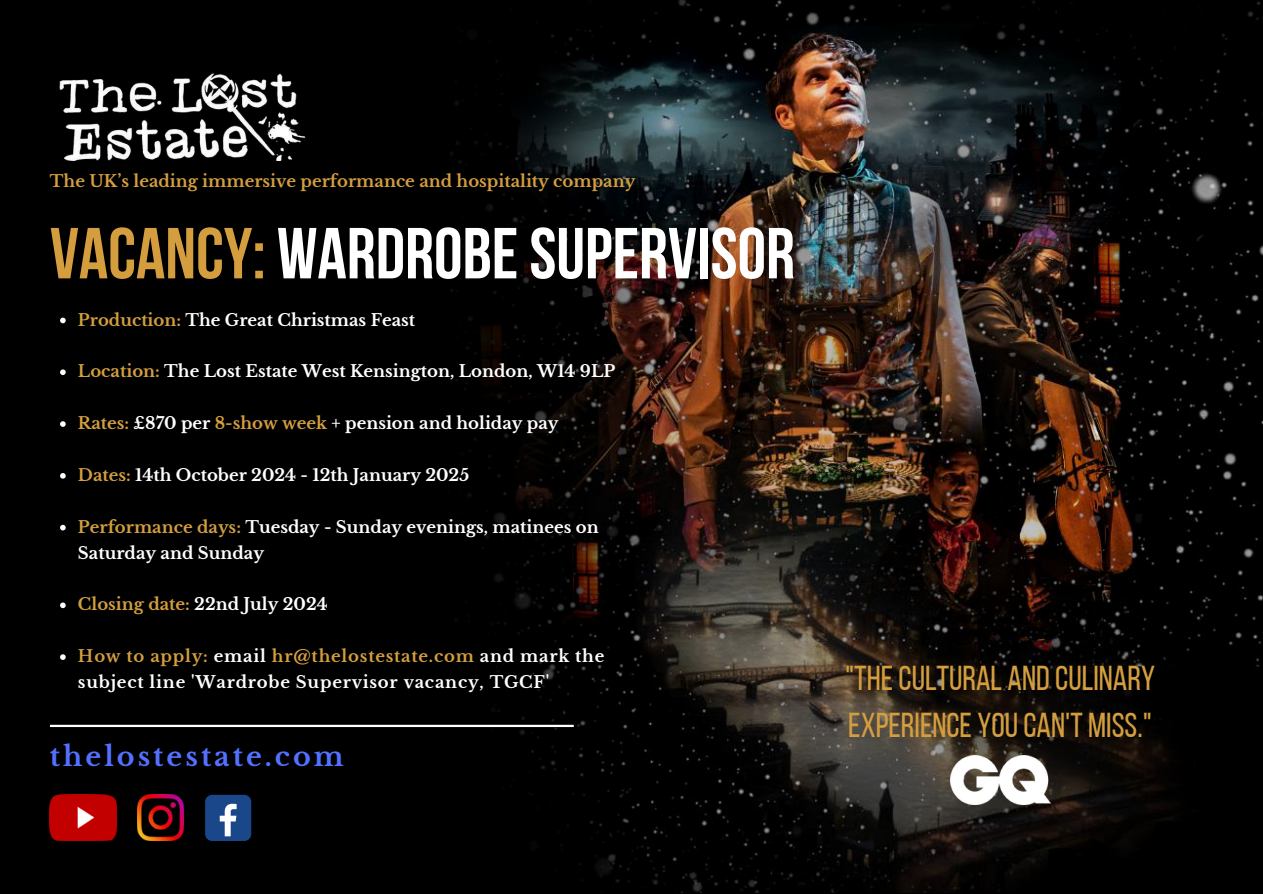
<style>
.page{position:relative;width:1263px;height:894px;background:#fff}
.page>*{position:absolute;margin:0;border:0;box-sizing:border-box;transform-origin:0 0}
.t1{font:700 72px "Bebas Neue";color:#fff}
.t2{font:34.5px/47.2px "Bebas Neue";color:#d49e3f}
.t3{font:700 27px "Libre Baskerville";letter-spacing:.11em;color:#5271ff}
.t4{font:700 16.5px/25.8px "Libre Baskerville";color:#fff}
.t5{font:700 16.5px/25.8px "Libre Baskerville";letter-spacing:.045em;color:#fff}
.t6{font:700 16.5px "Libre Baskerville";color:#d49e3f}
.s1{color:#d49e3f}
.s2{color:#fff}
</style>
<div class="page">
<div style="left:0;top:0;width:1263px;height:893px;background:#000"></div>
<img style="left:59px;top:73px;width:247px;height:87px">
<img style="left:50px;top:794px;width:66px;height:46px">
<img style="left:137px;top:794px;width:46px;height:46px">
<div style="left:205px;top:794px;width:46px;height:46px;background:#1a4789;border-radius:7px"></div>
<svg style="left:220px;top:803px;width:17px;height:33px"></svg>
<img style="left:942px;top:1px;width:321px;height:890px">
<img style="left:430px;top:0;width:512px;height:893px">
<hr style="left:50px;top:724px;width:524px;height:2px;background:#fff">
<img style="left:950px;top:755px;width:100px;height:48px">
<svg style="left:60px;top:317px;width:6px;height:6px"></svg>
<svg style="left:60px;top:369px;width:6px;height:6px"></svg>
<svg style="left:60px;top:421px;width:6px;height:6px"></svg>
<svg style="left:60px;top:473px;width:6px;height:5px"></svg>
<svg style="left:60px;top:524px;width:6px;height:6px"></svg>
<svg style="left:60px;top:602px;width:6px;height:6px"></svg>
<svg style="left:60px;top:654px;width:6px;height:5px"></svg>
<p class="t6" style="left:50px;top:171px;width:587px">The UK’s leading immersive performance and hospitality company</p>
<h1 class="t1" style="left:50px;top:224px;width:746px"><span class="s1">VACANCY:</span> WARDROBE SUPERVISOR</h1>
<p class="t4" style="left:78px;top:307px;width:339px"><span class="s1">Production:</span> The Great Christmas Feast</p>
<p class="t4" style="left:78px;top:358px;width:539px"><span class="s1">Location:</span> The Lost Estate West Kensington, London, W14 9LP</p>
<p class="t4" style="left:78px;top:410px;width:482px"><span class="s1">Rates:</span> £870 per <span class="s1">8-show week</span> + pension and holiday pay</p>
<p class="t4" style="left:78px;top:462px;width:393px"><span class="s1">Dates:</span> 14th October 2024 - 12th January 2025</p>
<p class="t4" style="left:78px;top:514px;width:522px"><span class="s1">Performance days:</span> Tuesday - Sunday evenings, matinees on<br>Saturday and Sunday</p>
<p class="t6" style="left:78px;top:594px;width:251px">Closing date: <span class="s2">22nd July 2024</span></p>
<p class="t5" style="left:78px;top:643px;width:528px"><span class="s1">How to apply:</span> email <span class="s1">hr@thelostestate.com</span> and mark the subject line 'Wardrobe Supervisor vacancy, TGCF'</p>
<h3 class="t3" style="left:50px;top:739px;width:295px">thelostestate.com</h3>
<h2 class="t2" style="left:845px;top:657px;width:311px">"THECULTURAL ANDCULINARY<br>EXPERIENCE YOUCAN'T MISS."</h2>
</div>
